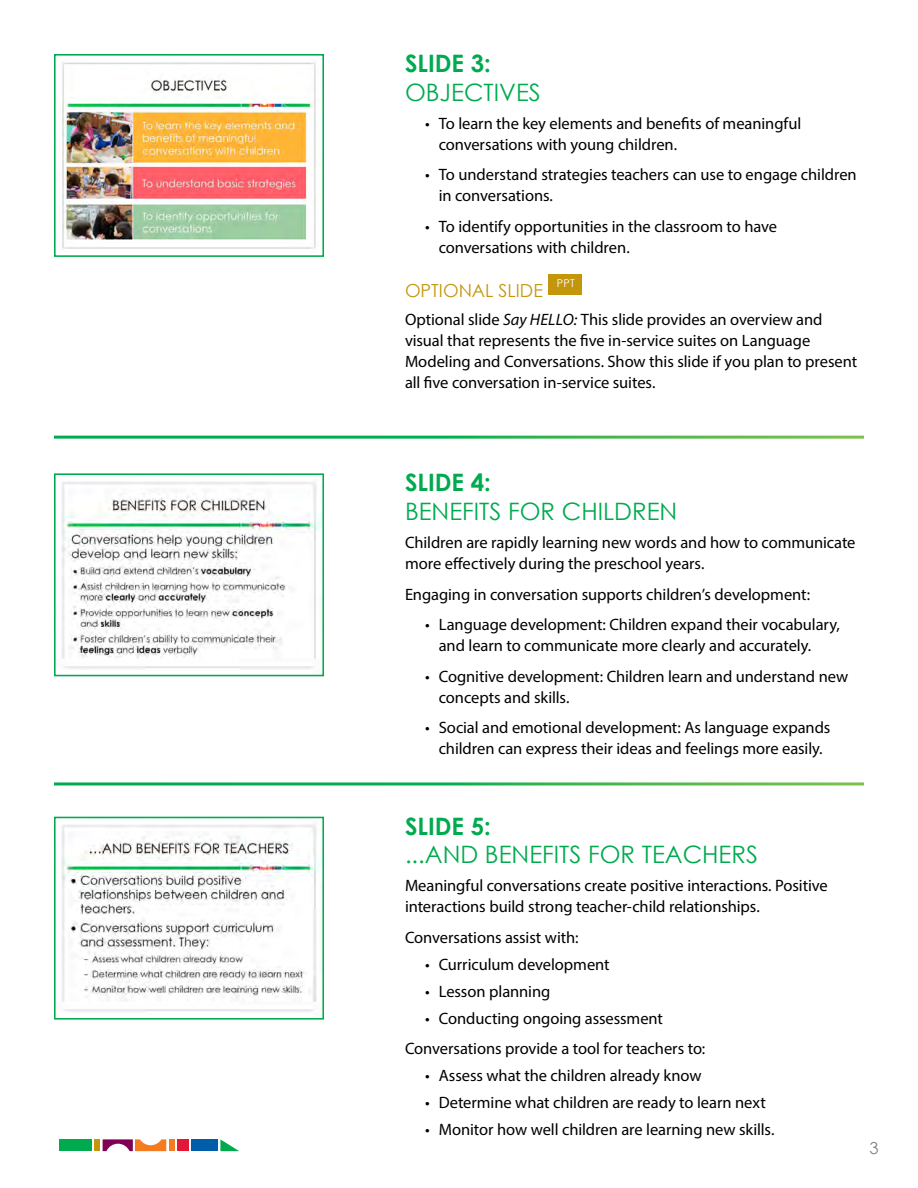
<style>
.page{position:relative;width:918px;height:1188px;background:#fff}
.page>*{position:absolute;margin:0;border:0;box-sizing:border-box;transform-origin:0 0}
.t1{font:24px/28.8px "Century Gothic";color:#00aa4f}
.Optional_Header{font:18px "Century Gothic";color:#c4960c}
.body{font:16.5px/21px "Myriad Pro";letter-spacing:-.005em;color:#000}
.t2{font:16.5px "Century Gothic";color:#808285}
.body-2{font:10.8px "Century Gothic";color:#fff}
.s1{font-weight:700}
.s2{font-style:italic}
</style>
<div class="page">
<div style="left:59px;top:1139px;width:33px;height:12px;background:#00aa4f"></div>
<svg style="left:103px;top:1139px;width:63px;height:12px"></svg>
<div style="left:169px;top:1139px;width:6px;height:12px;background:#f47b20"></div>
<div style="left:191px;top:1139px;width:27px;height:12px;background:#005daa"></div>
<svg style="left:220px;top:1139px;width:19px;height:12px"></svg>
<div style="left:177px;top:1139px;width:11px;height:12px;background:#e31837"></div>
<div style="left:94px;top:1139px;width:6px;height:12px;background:#c4960c"></div>
<img style="left:62px;top:62px;width:254px;height:187px">
<div style="left:54px;top:54px;width:270px;height:203px;border:2px solid #00aa4f"></div>
<img style="left:61px;top:481px;width:260px;height:188px">
<div style="left:54px;top:473px;width:270px;height:203px;border:2px solid #00aa4f"></div>
<img style="left:61px;top:824px;width:260px;height:188px">
<div style="left:54px;top:817px;width:270px;height:203px;border:2px solid #00aa4f"></div>
<div style="left:549px;top:274px;width:33px;height:20px;background:#c4960c"></div>
<p class="t1" style="left:405px;top:49px;width:137px"><span class="s1">SLIDE 3:<br></span>OBJECTIVES</p>
<p class="body" style="left:439px;top:112px;width:364px;text-indent:-14px">• To learn the key elements and benefits of meaningful conversations with young children.</p>
<p class="body" style="left:439px;top:164px;width:419px;text-indent:-14px">• To understand strategies teachers can use to engage children in conversations.</p>
<p class="body" style="left:439px;top:215px;width:340px;text-indent:-14px">• To identify opportunities in the classroom to have conversations with children.</p>
<p class="Optional_Header" style="left:405px;top:280px;width:140px">OPTIONAL SLIDE</p>
<p class="body" style="left:405px;top:309px;width:454px">Optional slide <span class="s2">Say HELLO:</span> This slide provides an overview and visual that represents the five in-service suites on Language Modeling and Conversations. Show this slide if you plan to present all five conversation in-service suites.</p>
<p class="body-2" style="left:557px;top:276px;width:19px">PPT</p>
<p class="t1" style="left:405px;top:468px;width:274px"><span class="s1">SLIDE 4:<br></span>BENEFITS FOR CHILDREN</p>
<p class="body" style="left:405px;top:532px;width:452px">Children are rapidly learning new words and how to communicate more effectively during the preschool years.</p>
<p class="body" style="left:405px;top:583px;width:407px">Engaging in conversation supports children’s development:</p>
<p class="body" style="left:439px;top:614px;width:402px;text-indent:-14px">• Language development: Children expand their vocabulary, and learn to communicate more clearly and accurately.</p>
<p class="body" style="left:439px;top:665px;width:411px;text-indent:-14px">• Cognitive development: Children learn and understand new concepts and skills.</p>
<p class="body" style="left:425px;top:717px;width:407px;text-align:center">• Social and emotional development: As language expands children can express their ideas and feelings more easily.</p>
<p class="t1" style="left:405px;top:811px;width:354px"><span class="s1">SLIDE 5:<br></span>...AND BENEFITS FOR TEACHERS</p>
<p class="body" style="left:405px;top:875px;width:424px">Meaningful conversations create positive interactions. Positive interactions build strong teacher-child relationships.</p>
<p class="body" style="left:405px;top:927px;width:175px">Conversations assist with:</p>
<p class="body" style="left:425px;top:954px;width:186px">• Curriculum development</p>
<p class="body" style="left:425px;top:981px;width:127px">• Lesson planning</p>
<p class="body" style="left:425px;top:1008px;width:239px">• Conducting ongoing assessment</p>
<p class="body" style="left:405px;top:1038px;width:302px">Conversations provide a tool for teachers to:</p>
<p class="body" style="left:425px;top:1065px;width:278px">• Assess what the children already know</p>
<p class="body" style="left:425px;top:1092px;width:342px">• Determine what children are ready to learn next</p>
<p class="body" style="left:425px;top:1119px;width:351px">• Monitor how well children are learning new skills.</p>
<p class="t2" style="left:870px;top:1138px;width:11px">3</p>
</div>
